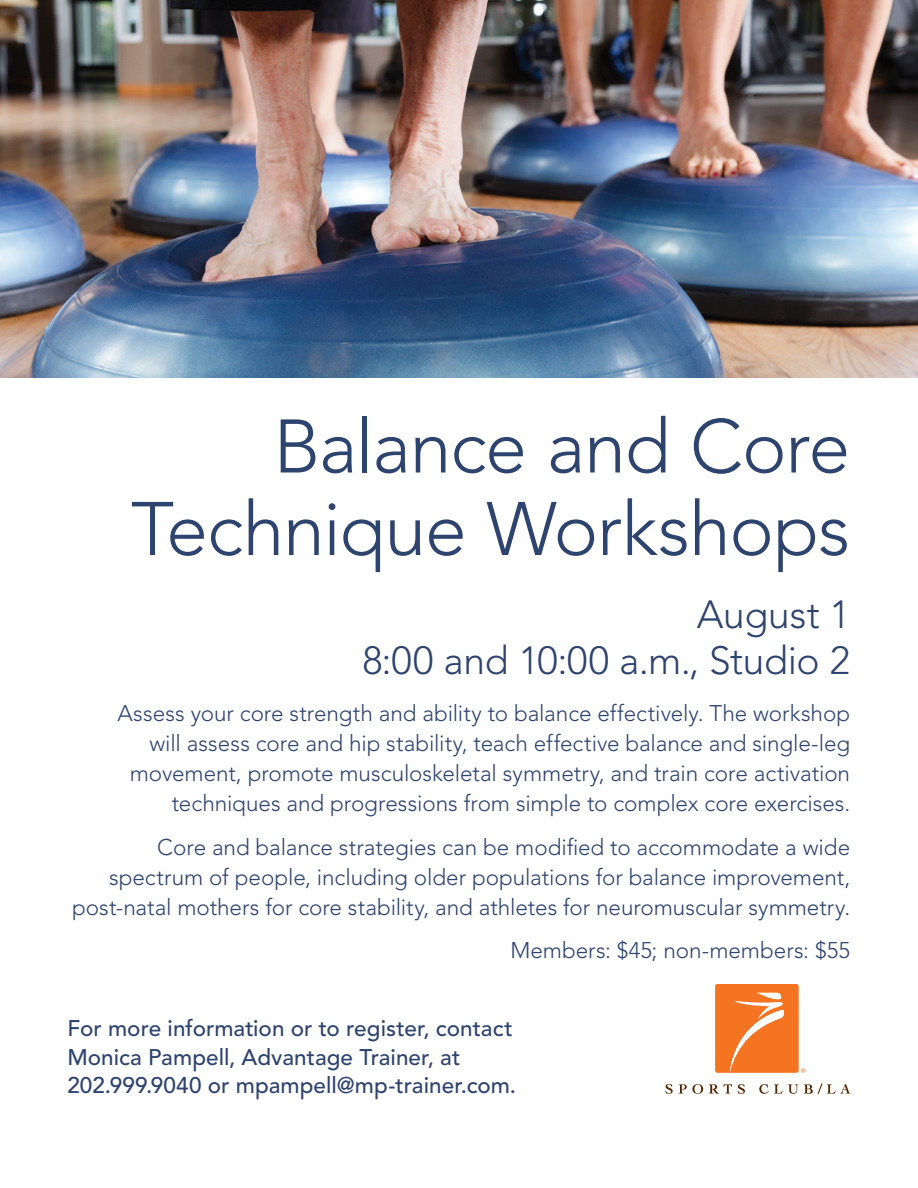
<style>
.page{position:relative;width:918px;height:1188px;background:#fff}
.page>*{position:absolute;margin:0;border:0;box-sizing:border-box;transform-origin:0 0}
.t1{font:300 75px/82.5px "Avenir LT Std";letter-spacing:-.015em;color:#2d446f;text-align:right}
.t2{font:300 39px/45px "Avenir LT Std";letter-spacing:-.005em;color:#2d446f;text-align:right}
.t3{font:300 22.5px/30px "Avenir LT Std";letter-spacing:-.005em;color:#2d446f;text-align:right}
.t4{font:500 22.5px/28.5px "Avenir LT Std";color:#2d446f}
</style>
<div class="page">
<img style="left:0;top:0;width:918px;height:378px">
<svg style="left:665px;top:1084px;width:38px;height:10px"></svg>
<svg style="left:709px;top:1084px;width:23px;height:10px"></svg>
<svg style="left:738px;top:1084px;width:7px;height:10px"></svg>
<svg style="left:759px;top:1084px;width:39px;height:10px"></svg>
<svg style="left:804px;top:1084px;width:47px;height:10px"></svg>
<svg style="left:715px;top:984px;width:90px;height:89px;background:#f58a44"></svg>
<h1 class="t1" style="left:131px;top:406px;width:721px">Balance and Core<br>Technique Workshops</h1>
<h2 class="t2" style="left:362px;top:593px;width:489px">August 1<br>8:00 and 10:00 a.m., Studio 2</h2>
<p class="t3" style="left:117px;top:699px;width:734px">Assess your core strength and ability to balance effectively. The workshop will assess core and hip stability, teach effective balance and single-leg movement, promote musculoskeletal symmetry, and train core activation techniques and progressions from simple to complex core exercises.</p>
<p class="t3" style="left:72px;top:832px;width:780px">Core and balance strategies can be modified to accommodate a wide spectrum of people, including older populations for balance improvement, post-natal mothers for core stability, and athletes for neuromuscular symmetry.</p>
<p class="t3" style="left:510px;top:936px;width:341px">Members: $45; non-members: $55</p>
<p class="t4" style="left:67px;top:1015px;width:450px">For more information or to register, contact<br>Monica Pampell, Advantage Trainer, at<br>202.999.9040 or mpampell@mp-trainer.com.</p>
</div>
